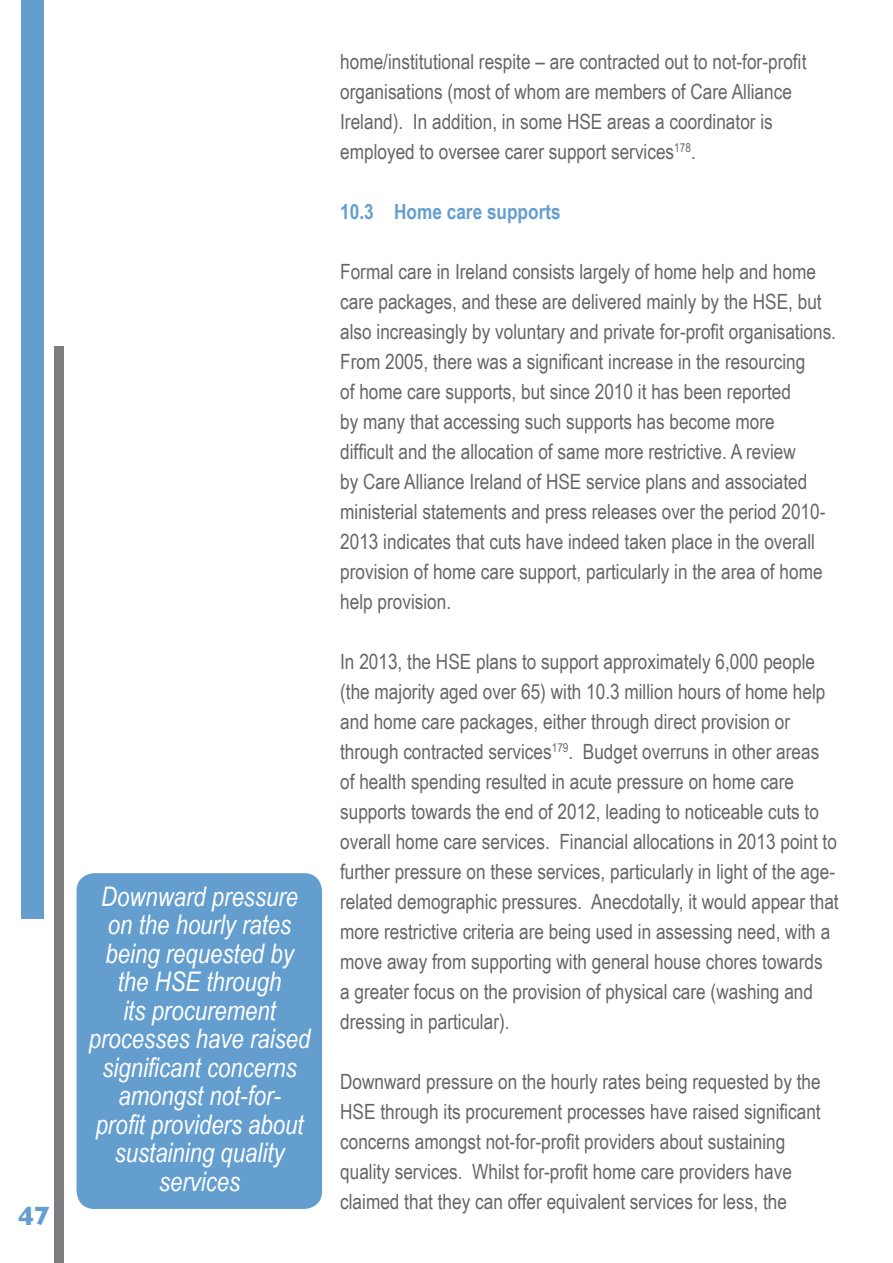
<style>
.page{position:relative;width:893px;height:1263px;background:#fff}
.page>*{position:absolute;margin:0;border:0;box-sizing:border-box;transform-origin:0 0}
.t1{font:italic 27px/28.5px "Arial Narrow";color:#fff;text-align:center}
.t2{font:700 27px "Gill Sans";color:#649ecf}
.t3{font:21px/30px "Arial Narrow";color:#656666}
.t4{font:700 21px "Arial Narrow";color:#649ecf}
</style>
<div class="page">
<div style="left:21px;top:0;width:23px;height:918px;background:#649ecf"></div>
<div style="left:54px;top:347px;width:10px;height:916px;background:#7d7c81"></div>
<div style="left:77px;top:873px;width:245px;height:336px;background:#649ecf"></div>
<p class="t2" style="left:18px;top:1200px;width:34px">47</p>
<p class="t1" style="left:89px;top:881px;width:223px">Downward pressure on the hourly rates being requested by the HSE through<br>its procurement processes have raised significant concerns amongst not-for-<br>profit providers about sustaining quality services</p>
<p class="t3" style="left:340px;top:46px;width:468px">home/institutional respite – are contracted out to not-for-profit organisations (most of whom are members of Care Alliance Ireland). In addition, in some HSE areas a coordinator is employed to oversee carer support services<sup>178</sup>.</p>
<p class="t4" style="left:340px;top:196px;width:222px">10.3 Home care supports</p>
<p class="t3" style="left:340px;top:256px;width:497px">Formal care in Ireland consists largely of home help and home care packages, and these are delivered mainly by the HSE, but also increasingly by voluntary and private for-profit organisations.<br>From 2005, there was a significant increase in the resourcing<br>of home care supports, but since 2010 it has been reported<br>by many that accessing such supports has become more<br>difficult and the allocation of same more restrictive. A review<br>by Care Alliance Ireland of HSE service plans and associated ministerial statements and press releases over the period 2010- 2013 indicates that cuts have indeed taken place in the overall provision of home care support, particularly in the area of home help provision.</p>
<p class="t3" style="left:340px;top:646px;width:500px">In 2013, the HSE plans to support approximately 6,000 people (the majority aged over 65) with 10.3 million hours of home help and home care packages, either through direct provision or through contracted services<sup>179</sup>. Budget overruns in other areas of health spending resulted in acute pressure on home care supports towards the end of 2012, leading to noticeable cuts to overall home care services. Financial allocations in 2013 point to further pressure on these services, particularly in light of the age&shy;related demographic pressures. Anecdotally, it would appear that more restrictive criteria are being used in assessing need, with a move away from supporting with general house chores towards<br>a greater focus on the provision of physical care (washing and dressing in particular).</p>
<p class="t3" style="left:340px;top:1066px;width:482px">Downward pressure on the hourly rates being requested by the HSE through its procurement processes have raised significant concerns amongst not-for-profit providers about sustaining quality services. Whilst for-profit home care providers have claimed that they can offer equivalent services for less, the</p>
</div>
